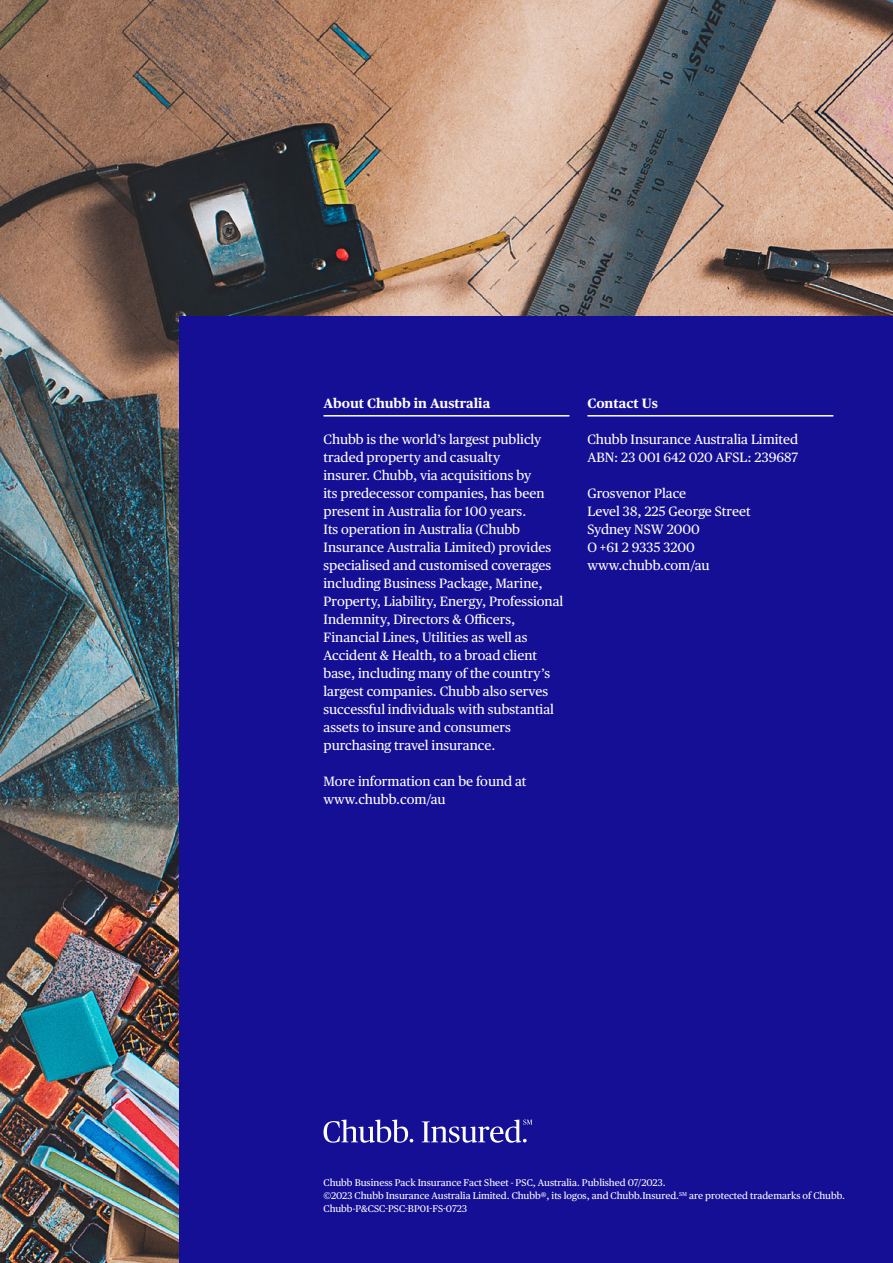
<style>
.page{position:relative;width:893px;height:1263px;background:#fff}
.page>*{position:absolute;margin:0;border:0;box-sizing:border-box;transform-origin:0 0}
.t1{font:13.5px/18px "Chubb Publico Text";color:#fff}
.t2{font:700 13.5px "Chubb Publico Text";color:#fff}
.t3{font:9.75px/12.8px "Chubb Publico Text";color:#fff}
</style>
<div class="page">
<img style="left:0;top:0;width:893px;height:1263px">
<div style="left:179px;top:316px;width:714px;height:947px;background:#150f96"></div>
<svg style="left:324px;top:1119px;width:89px;height:24px"></svg>
<svg style="left:422px;top:1119px;width:110px;height:24px"></svg>
<hr style="left:324px;top:415px;width:245px;height:1px;background:#fff">
<hr style="left:587px;top:415px;width:246px;height:1px;background:#fff">
<p class="t2" style="left:324px;top:393px;width:168px">About Chubb in Australia</p>
<p class="t1" style="left:324px;top:430px;width:241px">Chubb is the world’s largest publicly traded property and casualty<br>insurer. Chubb, via acquisitions by<br>its predecessor companies, has been present in Australia for 100 years.<br>Its operation in Australia (Chubb Insurance Australia Limited) provides specialised and customised coverages including Business Package, Marine, Property, Liability, Energy, Professional Indemnity, Directors &amp; Officers, Financial Lines, Utilities as well as Accident &amp; Health, to a broad client base, including many of the country’s largest companies. Chubb also serves successful individuals with substantial assets to insure and consumers purchasing travel insurance.</p>
<p class="t1" style="left:324px;top:772px;width:205px">More information can be found at www.chubb.com/au</p>
<p class="t2" style="left:587px;top:393px;width:72px">Contact Us</p>
<p class="t1" style="left:587px;top:430px;width:212px">Chubb Insurance Australia Limited<br>ABN: 23 001 642 020 AFSL: 239687</p>
<p class="t1" style="left:587px;top:484px;width:165px">Grosvenor Place<br>Level 38, 225 George Street<br>Sydney NSW 2000<br>O +61 2 9335 3200 www.chubb.com/au</p>
<p class="t3" style="left:324px;top:1176px;width:523px">Chubb Business Pack Insurance Fact Sheet - PSC, Australia. Published 07/2023.<br>©2023 Chubb Insurance Australia Limited. Chubb®, its logos, and Chubb.Insured.<sup>SM</sup> are protected trademarks of Chubb.<br>Chubb-P&amp;CSC-PSC-BP01-FS-0723</p>
</div>
